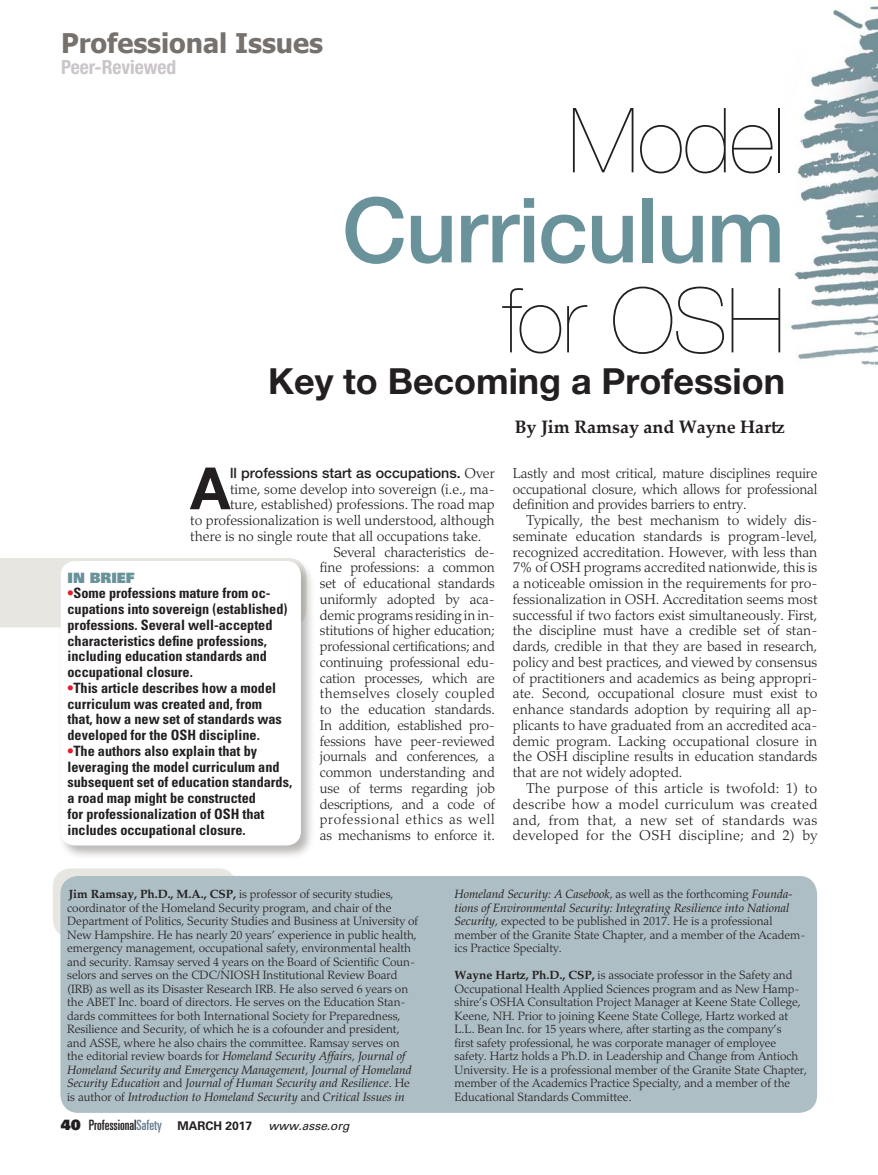
<style>
.page{position:relative;width:878px;height:1175px;background:#fff}
.page>*{position:absolute;margin:0;border:0;box-sizing:border-box;transform-origin:0 0}
.t1{font:200 90px "Helvetica Neue LT Std";letter-spacing:-.015em;color:#231f20}
.t2{font:500 90px "Helvetica Neue LT Std";letter-spacing:-.02em;color:#69929a}
.t3{font:700 58.35px "Helvetica Neue LT Std";color:#231f20}
.t4{font:700 36px "Helvetica Neue LT Std";color:#231f20}
.t5{font:700 27px "Tahoma";color:#76716d}
.t6{font:700 condensed 19.5px "Helvetica Neue LT Std";color:#cbc5c9}
.t7{font:700 18px "Palatino Linotype";color:#231f20}
.t8{font:300 14.25px/15.8px "Palatino LT Std";letter-spacing:-.01em;color:#231f20;text-align:justify}
.t9{font:700 condensed 14.25px/15.8px "Univers LT Std";color:#231f20}
.t10{font:ultra-condensed 14.25px "Univers LT Std";color:#231f20}
.t11{font:500 14.25px "Helvetica Neue LT Std";color:#231f20}
.t12{font:300 14.25px "Palatino LT Std";letter-spacing:.03em;color:#231f20}
.t13{font:300 14.25px "Palatino LT Std";letter-spacing:.05em;color:#231f20}
.t14{font:14.25px "Univers LT Std X Black";color:#69929a}
.t15{font:300 12px/13.5px "Palatino LT Std";color:#231f20}
.s1{font-family:"Palatino LT Std";font-weight:300}
.s2{color:#e11e30}
.s3{font-weight:700}
.s4{font-weight:400;font-style:italic}
.s5{font-family:"Univers LT Std X Black";font-stretch:normal}
.s6{color:#657c91}
.s7{font-weight:700;font-stretch:normal;font-size:12px}
.s8{font-style:italic;font-stretch:normal;font-size:12px}
</style>
<div class="page">
<img style="left:790px;top:4px;width:88px;height:361px">
<div style="left:53px;top:868px;width:183px;height:69px;background:#e8e6e1;border-radius:18px"></div>
<div style="left:60px;top:876px;width:757px;height:236px;background:#adbec4;border-radius:18px"></div>
<div style="left:0;top:558px;width:294px;height:69px;background:#e8e6e1"></div>
<div style="left:59px;top:559px;width:256px;height:300px;background:#76716d;opacity:.5"></div>
<div style="left:61px;top:561px;width:240px;height:284px;background:#fff;border-radius:14px"></div>
<h3 class="t5" style="left:61px;top:24px;width:263px">Professional Issues</h3>
<h3 class="t6" style="left:61px;top:55px;width:116px">Peer-Reviewed</h3>
<h1 class="t1" style="left:568px;top:88px;width:218px">Model</h1>
<h1 class="t2" style="left:342px;top:177px;width:444px">Curriculum</h1>
<h1 class="t1" style="left:502px;top:268px;width:284px">for OSH</h1>
<h3 class="t4" style="left:268px;top:359px;width:518px">Key to Becoming a Profession</h3>
<h3 class="t7" style="left:514px;top:414px;width:272px">By Jim Ramsay and Wayne Hartz</h3>
<h2 class="t3" style="left:190px;top:452px;width:41px">A</h2>
<p class="t11" style="left:230px;top:464px;width:266px">ll professions start as occupations. <span class="s1">Over</span></p>
<p class="t8" style="left:230px;top:481px;width:266px">time, some develop into sovereign (i.e., ma-</p>
<p class="t8" style="left:230px;top:497px;width:266px">ture, established) professions. The road map</p>
<p class="t8" style="left:190px;top:512px;width:306px">to professionalization is well understood, although</p>
<p class="t8" style="left:190px;top:528px;width:293px">there is no single route that all occupations take.</p>
<p class="t8" style="left:333px;top:544px;width:163px">Several characteristics de-</p>
<p class="t8" style="left:320px;top:560px;width:176px">fine professions: a common</p>
<p class="t8" style="left:320px;top:575px;width:176px">set of educational standards</p>
<p class="t8" style="left:320px;top:591px;width:176px">uniformly adopted by aca-</p>
<p class="t8" style="left:320px;top:607px;width:176px">demic programs residing in in-</p>
<p class="t8" style="left:320px;top:623px;width:176px">stitutions of higher education;</p>
<p class="t8" style="left:320px;top:638px;width:176px">professional certifications; and</p>
<p class="t8" style="left:320px;top:654px;width:176px">continuing professional edu-</p>
<p class="t8" style="left:320px;top:670px;width:176px">cation processes, which are</p>
<p class="t12" style="left:320px;top:685px;width:176px">themselves closely coupled</p>
<p class="t8" style="left:320px;top:701px;width:176px">to the education standards.</p>
<p class="t8" style="left:320px;top:717px;width:176px">In addition, established pro-</p>
<p class="t8" style="left:320px;top:733px;width:176px">fessions have peer-reviewed</p>
<p class="t8" style="left:320px;top:749px;width:176px">journals and conferences, a</p>
<p class="t8" style="left:320px;top:764px;width:176px">common understanding and</p>
<p class="t8" style="left:320px;top:780px;width:176px">use of terms regarding job</p>
<p class="t8" style="left:320px;top:796px;width:176px">descriptions, and a code of</p>
<p class="t13" style="left:320px;top:811px;width:176px">professional ethics as well</p>
<p class="t8" style="left:320px;top:827px;width:176px">as mechanisms to enforce it.</p>
<p class="t14" style="left:68px;top:568px;width:69px">IN BRIEF</p>
<p class="t9" style="left:68px;top:585px;width:221px"><span class="s2">•</span>Some professions mature from oc&shy;cupations into sovereign (established) professions. Several well-accepted characteristics define professions, including education standards and occupational closure.</p>
<p class="t9" style="left:68px;top:680px;width:216px"><span class="s2">•</span>This article describes how a model curriculum was created and, from that, how a new set of standards was developed for the OSH discipline.</p>
<p class="t9" style="left:68px;top:743px;width:226px"><span class="s2">•</span>The authors also explain that by leveraging the model curriculum and subsequent set of education standards, a road map might be constructed<br>for professionalization of OSH that includes occupational closure.</p>
<p class="t8" style="left:513px;top:465px;width:306px">Lastly and most critical, mature disciplines require occupational closure, which allows for professional definition and provides barriers to entry.</p>
<p class="t8" style="left:513px;top:512px;width:306px;text-indent:13px">Typically, the best mechanism to widely dis&shy;seminate education standards is program-level, recognized accreditation. However, with less than 7% of OSH programs accredited nationwide, this is a noticeable omission in the requirements for pro&shy;fessionalization in OSH. Accreditation seems most successful if two factors exist simultaneously. First, the discipline must have a credible set of stan&shy;dards, credible in that they are based in research, policy and best practices, and viewed by consensus of practitioners and academics as being appropri&shy;ate. Second, occupational closure must exist to enhance standards adoption by requiring all ap&shy;plicants to have graduated from an accredited aca&shy;demic program. Lacking occupational closure in the OSH discipline results in education standards that are not widely adopted.</p>
<p class="t8" style="left:513px;top:780px;width:306px;text-indent:14px">The purpose of this article is twofold: 1) to describe how a model curriculum was created and, from that, a new set of standards was developed for the OSH discipline; and 2) by</p>
<p class="t15" style="left:67px;top:887px;width:352px"><span class="s3">Jim Ramsay, Ph.D., M.A., CSP,</span> is professor of security studies, coordinator of the Homeland Security program, and chair of the Department of Politics, Security Studies and Business at University of New Hampshire. He has nearly 20 years’ experience in public health, emergency management, occupational safety, environmental health and security. Ramsay served 4 years on the Board of Scientific Coun&shy;selors and serves on the CDC/NIOSH Institutional Review Board (IRB) as well as its Disaster Research IRB. He also served 6 years on the ABET Inc. board of directors. He serves on the Education Stan&shy;dards committees for both International Society for Preparedness, Resilience and Security, of which he is a cofounder and president, and ASSE, where he also chairs the committee. Ramsay serves on the editorial review boards for <span class="s4">Homeland Security Affairs</span>, <span class="s4">Journal of Homeland Security and Emergency Management</span>, <span class="s4">Journal of Homeland Security Education</span> and <span class="s4">Journal of Human Security and Resilience</span>. He is author of <span class="s4">Introduction to Homeland Security</span> and <span class="s4">Critical Issues in</span></p>
<p class="t15" style="left:454px;top:887px;width:352px"><span class="s4">Homeland Security: A Casebook,</span> as well as the forthcoming <span class="s4">Founda&shy;tions of Environmental Security: Integrating Resilience into National Security</span>, expected to be published in 2017. He is a professional member of the Granite State Chapter, and a member of the Academ&shy;ics Practice Specialty.</p>
<p class="t15" style="left:454px;top:968px;width:354px"><span class="s3">Wayne Hartz, Ph.D., CSP,</span> is associate professor in the Safety and Occupational Health Applied Sciences program and as New Hamp&shy;shire’s OSHA Consultation Project Manager at Keene State College, Keene, NH. Prior to joining Keene State College, Hartz worked at L.L. Bean Inc. for 15 years where, after starting as the company’s<br>first safety professional, he was corporate manager of employee safety. Hartz holds a Ph.D. in Leadership and Change from Antioch University. He is a professional member of the Granite State Chapter, member of the Academics Practice Specialty, and a member of the Educational Standards Committee.</p>
<p class="t10" style="left:61px;top:1116px;width:290px"><span class="s5">40</span> Professional<span class="s6">Safety</span> <span class="s7">MARCH 2017</span> <span class="s8">www.asse.org</span></p>
</div>
